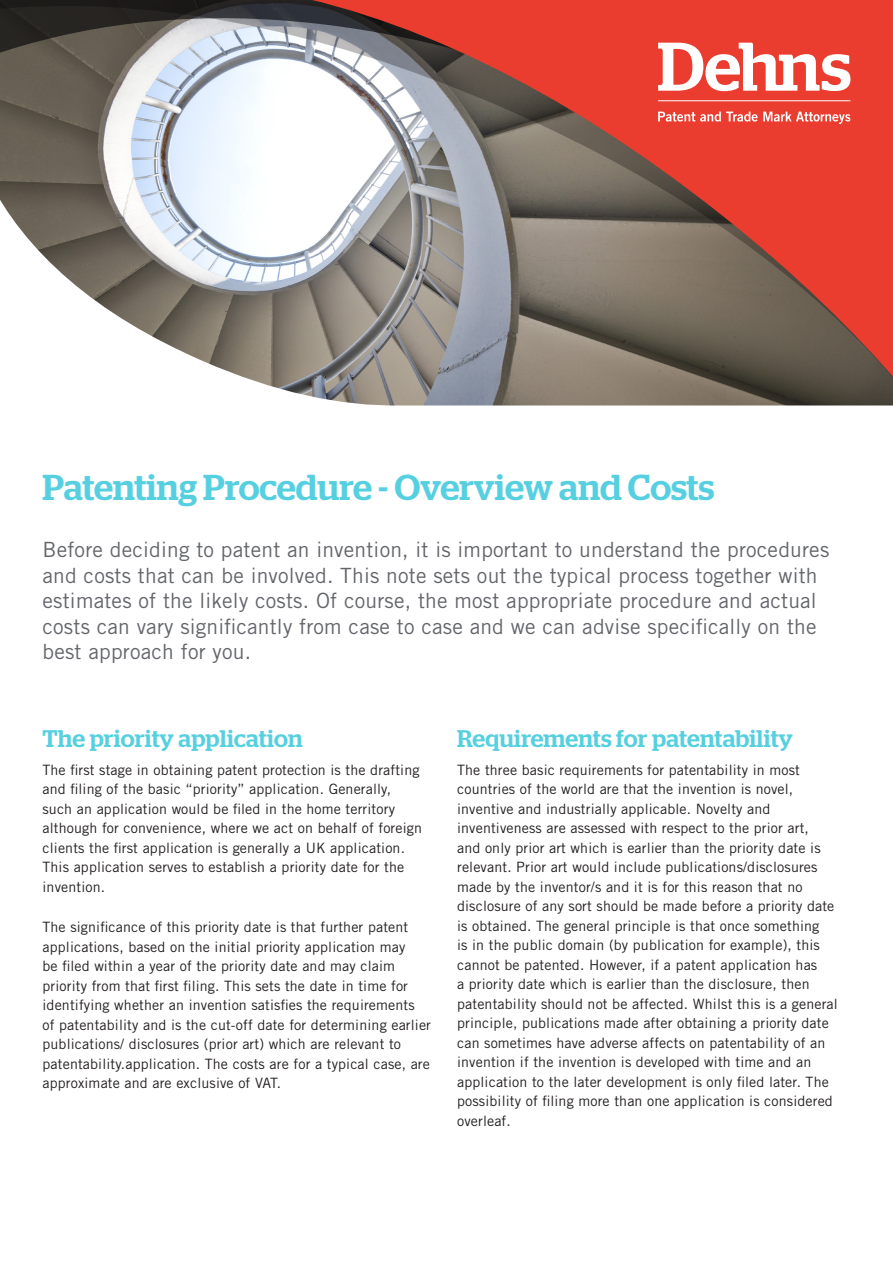
<style>
.page{position:relative;width:893px;height:1263px;background:#fff}
.page>*{position:absolute;margin:0;border:0;box-sizing:border-box;transform-origin:0 0}
.Main_heading{font:500 36px "Stag";color:#56d0e0}
.Sub_Heading_1{font:500 24px "Stag";letter-spacing:.005em;color:#56d0e0}
.Intro{font:21px/25.5px "Trade Gothic LT Std";letter-spacing:.01em;color:#63656a}
.Body_copy{font:14.25px/19.5px "Trade Gothic LT Std";letter-spacing:.01em;color:#231f20}
</style>
<div class="page">
<svg style="left:0;top:0;width:250px;height:177px;background:#8f8f8f"></svg>
<svg style="left:250px;top:0;width:643px;height:177px;fill:#ea3d2f"></svg>
<svg style="left:0;top:177px;width:893px;height:229px"></svg>
<svg style="left:658px;top:43px;width:192px;height:48px"></svg>
<hr style="left:658px;top:100px;width:192px;height:1px;background:#fff">
<svg style="left:658px;top:112px;width:192px;height:12px;background:#f0786f"></svg>
<p class="Main_heading" style="left:43px;top:466px;width:673px">Patenting Procedure - Overview and Costs</p>
<p class="Intro" style="left:43px;top:537px;width:788px">Before deciding to patent an invention, it is important to understand the procedures and costs that can be involved. This note sets out the typical process together with estimates of the likely costs. Of course, the most appropriate procedure and actual costs can vary significantly from case to case and we can advise specifically on the best approach for you.</p>
<p class="Sub_Heading_1" style="left:43px;top:724px;width:262px">The priority application</p>
<p class="Body_copy" style="left:43px;top:760px;width:381px">The first stage in obtaining patent protection is the drafting and filing of the basic “priority” application. Generally, such an application would be filed in the home territory although for convenience, where we act on behalf of foreign clients the first application is generally a UK application.<br>This application serves to establish a priority date for the invention.</p>
<p class="Body_copy" style="left:43px;top:917px;width:390px">The significance of this priority date is that further patent applications, based on the initial priority application may<br>be filed within a year of the priority date and may claim priority from that first filing. This sets the date in time for identifying whether an invention satisfies the requirements<br>of patentability and is the cut-off date for determining earlier publications/ disclosures (prior art) which are relevant to patentability.application. The costs are for a typical case, are approximate and are exclusive of VAT.</p>
<p class="Sub_Heading_1" style="left:457px;top:724px;width:337px">Requirements for patentability</p>
<p class="Body_copy" style="left:457px;top:760px;width:382px">The three basic requirements for patentability in most countries of the world are that the invention is novel, inventive and industrially applicable. Novelty and inventiveness are assessed with respect to the prior art,<br>and only prior art which is earlier than the priority date is relevant. Prior art would include publications/disclosures made by the inventor/s and it is for this reason that no disclosure of any sort should be made before a priority date is obtained. The general principle is that once something<br>is in the public domain (by publication for example), this cannot be patented. However, if a patent application has<br>a priority date which is earlier than the disclosure, then patentability should not be affected. Whilst this is a general principle, publications made after obtaining a priority date can sometimes have adverse affects on patentability of an invention if the invention is developed with time and an application to the later development is only filed later. The possibility of filing more than one application is considered overleaf.</p>
</div>
